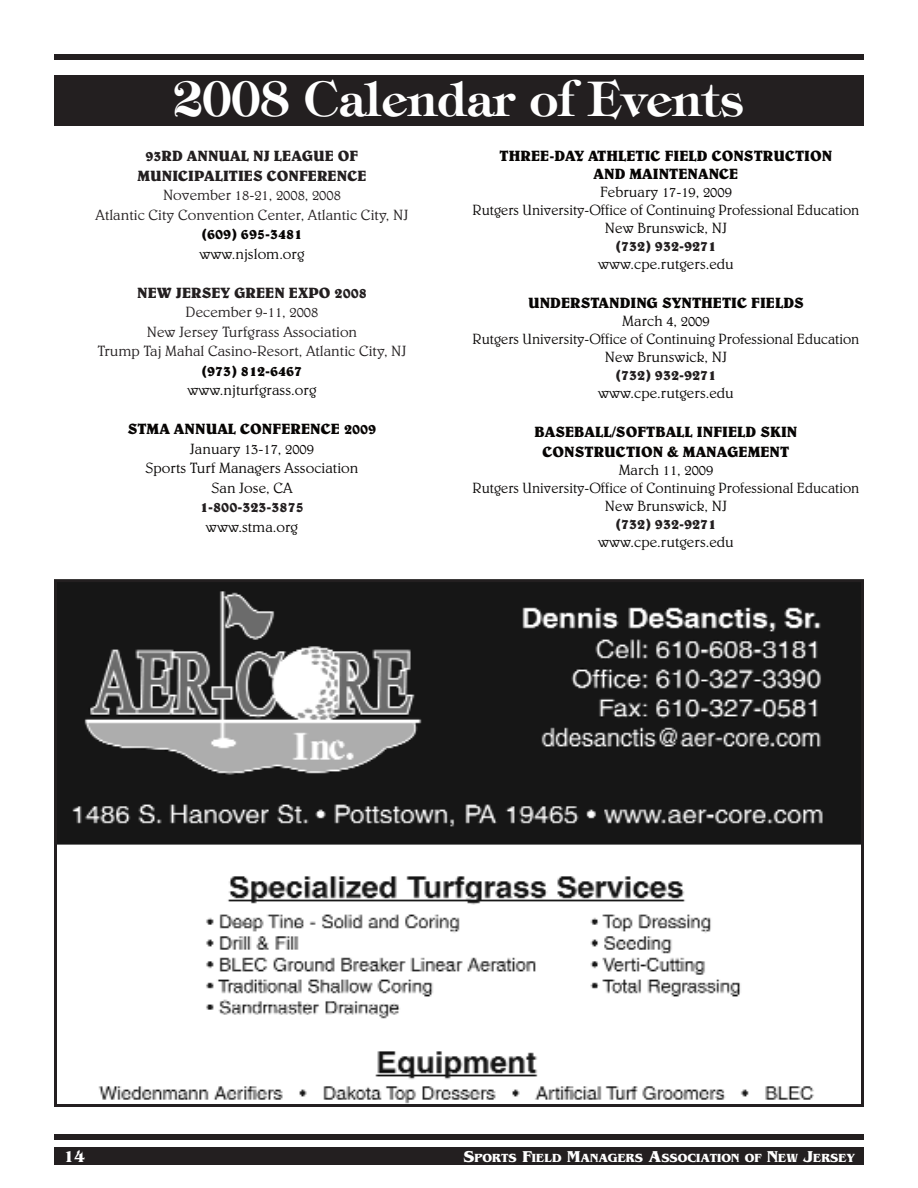
<style>
.page{position:relative;width:918px;height:1188px;background:#fff}
.page>*{position:absolute;margin:0;border:0;box-sizing:border-box;transform-origin:0 0}
.t1{font:600 48px "Tiffany";color:#fff}
.t2{font:700 16.5px "Benguiat";color:#fff}
.t3{font:300 15px/18px "Belwe";color:#070504;text-align:center}
.t4{font:300 15px/19.5px "Belwe";color:#231f20;text-align:center}
.t5{font:700 15px/19.5px "Belwe";color:#070504;text-align:center}
.t6{font:700 12.3px "Benguiat";color:#fff}
.s1{font-weight:700}
.s2{font-weight:700;color:#070504}
.s3{color:#070504}
.s4{font-weight:700;color:#231f20}
.s5{font-size:16.5px}
</style>
<div class="page">
<div style="left:54px;top:54px;width:810px;height:6px;background:#231f20"></div>
<div style="left:54px;top:1134px;width:810px;height:6px;background:#231f20"></div>
<div style="left:54px;top:75px;width:810px;height:51px;background:#231f20"></div>
<div style="left:54px;top:1148px;width:810px;height:18px;background:#231f20"></div>
<img style="left:58px;top:583px;width:802px;height:520px">
<div style="left:54px;top:579px;width:810px;height:528px;border:3px solid #231f20"></div>
<p class="t1" style="left:173px;top:71px;width:573px">2008 Calendar of Events</p>
<p class="t4" style="left:96px;top:148px;width:314px"><span class="s1">93RD ANNUAL NJ LEAGUE OF<br>MUNICIPALITIES CONFERENCE<br></span>November 18-21, 2008, 2008<br>Atlantic City Convention Center, Atlantic City, NJ <span class="s2">(609) 695-3481<br></span><span class="s3">www.njslom.org</span></p>
<p class="t4" style="left:97px;top:285px;width:311px"><span class="s1">NEW JERSEY GREEN EXPO 2008<br></span>December 9-11, 2008<br>New Jersey Turfgrass Association<br>Trump Taj Mahal Casino-Resort, Atlantic City, NJ <span class="s2">(973) 812-6467<br></span><span class="s3">www.njturfgrass.org</span></p>
<p class="t3" style="left:128px;top:421px;width:250px;line-height:19.5px"><span class="s1">STMA ANNUAL CONFERENCE 2009<br></span>January 13-17, 2009<br>Sports Turf Managers Association<br>San Jose, CA<br><span class="s4">1-800-323-3875<br></span>www.stma.org</p>
<p class="t3" style="left:473px;top:149px;width:388px"><span class="s1">THREE-DAY ATHLETIC FIELD CONSTRUCTION<br>AND MAINTENANCE<br></span>February 17-19, 2009<br>Rutgers University-Office of Continuing Professional Education<br>New Brunswick, NJ<br><span class="s4">(732) 932-9271<br></span>www.cpe.rutgers.edu</p>
<p class="t3" style="left:473px;top:296px;width:388px"><span class="s1">UNDERSTANDING SYNTHETIC FIELDS<br></span>March 4, 2009<br>Rutgers University-Office of Continuing Professional Education<br>New Brunswick, NJ<br><span class="s4">(732) 932-9271<br></span>www.cpe.rutgers.edu</p>
<p class="t5" style="left:535px;top:424px;width:264px">BASEBALL/SOFTBALL INFIELD SKIN<br>CONSTRUCTION &amp; MANAGEMENT</p>
<p class="t3" style="left:473px;top:462px;width:388px">March 11, 2009<br>Rutgers University-Office of Continuing Professional Education<br>New Brunswick, NJ<br><span class="s4">(732) 932-9271<br></span>www.cpe.rutgers.edu</p>
<p class="t2" style="left:63px;top:1150px;width:24px">14</p>
<p class="t6" style="left:464px;top:1153px;width:393px"><span class="s5">S</span>PORTS <span class="s5">F</span>IELD <span class="s5">M</span>ANAGERS <span class="s5">A</span>SSOCIATION OF <span class="s5">N</span>EW <span class="s5">J</span>ERSEY</p>
</div>
